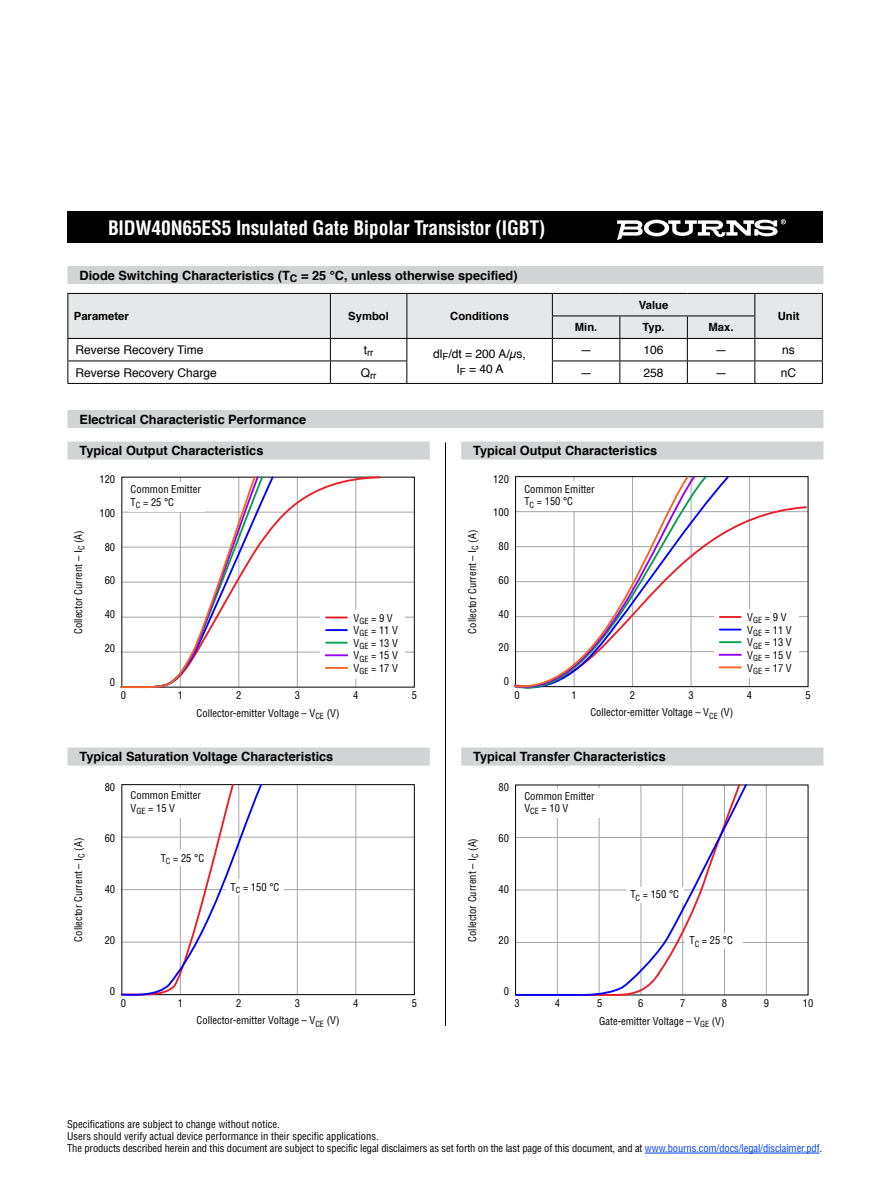
<style>
.page{position:relative;width:891px;height:1188px;background:#fff}
.page>*{position:absolute;margin:0;border:0;box-sizing:border-box;transform-origin:0 0}
.t1{font:700 condensed 19.5px "Helvetica";letter-spacing:-.01em;color:#fff}
.t2{font:700 12.75px "Helvetica";color:#000}
.t3{font:12px/14.4px "Helvetica";color:#000;text-align:center}
.t4{font:700 11.25px "Helvetica";color:#000}
.t5{font:condensed 10.5px/12.6px "Helvetica";color:#000}
.t6{font:9.75px "Helvetica";color:#000}
.s1{color:#0042f4}
</style>
<div class="page">
<div style="left:68px;top:212px;width:756px;height:31px;background:#000"></div>
<svg style="left:617px;top:219px;width:169px;height:21px"></svg>
<hr style="left:645px;top:1153px;width:174px;height:1px;background:#0042f4">
<div style="left:68px;top:266px;width:756px;height:18px;background:#d1d3d4"></div>
<svg style="left:68px;top:293px;width:755px;height:90px"></svg>
<hr style="left:68px;top:383px;width:262px;height:1px;background:#000">
<hr style="left:330px;top:383px;width:77px;height:1px;background:#000">
<hr style="left:407px;top:383px;width:145px;height:1px;background:#000">
<hr style="left:552px;top:383px;width:68px;height:1px;background:#000">
<hr style="left:620px;top:383px;width:67px;height:1px;background:#000">
<hr style="left:687px;top:383px;width:68px;height:1px;background:#000">
<hr style="left:755px;top:383px;width:68px;height:1px;background:#000">
<div style="left:68px;top:442px;width:362px;height:18px;background:#d1d3d4"></div>
<div style="left:461px;top:442px;width:363px;height:18px;background:#d1d3d4"></div>
<hr style="left:122px;top:512px;width:292px;height:1px;background:#a6a6a6">
<hr style="left:122px;top:547px;width:292px;height:1px;background:#a6a6a6">
<hr style="left:122px;top:582px;width:292px;height:1px;background:#a6a6a6">
<hr style="left:122px;top:617px;width:292px;height:1px;background:#a6a6a6">
<hr style="left:122px;top:652px;width:292px;height:1px;background:#a6a6a6">
<div style="left:321px;top:610px;width:84px;height:69px;background:#fff"></div>
<svg style="left:275px;top:476px;width:107px;height:212px"></svg>
<svg style="left:120px;top:476px;width:155px;height:212px"></svg>
<hr style="left:749px;top:477px;width:1px;height:210px;background:#a6a6a6">
<svg style="left:730px;top:505px;width:78px;height:183px"></svg>
<svg style="left:708px;top:476px;width:22px;height:212px"></svg>
<svg style="left:696px;top:476px;width:12px;height:212px"></svg>
<svg style="left:514px;top:476px;width:182px;height:213px"></svg>
<hr style="left:445px;top:442px;width:1px;height:584px;background:#000">
<div style="left:68px;top:748px;width:362px;height:18px;background:#d1d3d4"></div>
<hr style="left:297px;top:785px;width:1px;height:210px;background:#a6a6a6">
<hr style="left:356px;top:785px;width:1px;height:210px;background:#a6a6a6">
<hr style="left:122px;top:837px;width:292px;height:1px;background:#a6a6a6">
<hr style="left:122px;top:889px;width:292px;height:1px;background:#a6a6a6">
<hr style="left:122px;top:942px;width:292px;height:1px;background:#a6a6a6">
<div style="left:226px;top:879px;width:58px;height:16px;background:#fff"></div>
<svg style="left:120px;top:784px;width:143px;height:212px"></svg>
<div style="left:461px;top:748px;width:363px;height:18px;background:#d1d3d4"></div>
<hr style="left:766px;top:785px;width:1px;height:210px;background:#a6a6a6">
<hr style="left:516px;top:837px;width:292px;height:1px;background:#a6a6a6">
<hr style="left:516px;top:890px;width:292px;height:1px;background:#a6a6a6">
<hr style="left:516px;top:942px;width:292px;height:1px;background:#a6a6a6">
<svg style="left:515px;top:784px;width:234px;height:212px"></svg>
<div style="left:68px;top:410px;width:756px;height:18px;background:#d1d3d4"></div>
<h1 class="t1" style="left:108px;top:215px;width:439px">BIDW40N65ES5 Insulated Gate Bipolar Transistor (IGBT)</h1>
<p class="t2" style="left:80px;top:265px;width:440px">Diode Switching Characteristics (T<sub>C</sub> = 25 °C, unless otherwise specified)</p>
<p class="t4" style="left:74px;top:307px;width:57px">Parameter</p>
<p class="t4" style="left:348px;top:307px;width:42px">Symbol</p>
<p class="t4" style="left:450px;top:307px;width:60px">Conditions</p>
<p class="t4" style="left:639px;top:296px;width:31px">Value</p>
<p class="t4" style="left:575px;top:318px;width:24px">Min.</p>
<p class="t4" style="left:642px;top:318px;width:24px">Typ.</p>
<p class="t4" style="left:709px;top:318px;width:27px">Max.</p>
<p class="t4" style="left:778px;top:307px;width:23px">Unit</p>
<p class="t3" style="left:75px;top:343px;width:130px">Reverse Recovery Time</p>
<p class="t6" style="left:364px;top:345px;width:11px"><sup>t</sup>rr</p>
<p class="t3" style="left:433px;top:347px;width:94px">dl<sub>F</sub>/dt = 200 A/µs,<br>I<sub>F</sub> = 40 A</p>
<p class="t3" style="left:580px;top:343px;width:13px">—</p>
<p class="t3" style="left:644px;top:343px;width:22px">106</p>
<p class="t3" style="left:715px;top:343px;width:13px">—</p>
<p class="t3" style="left:782px;top:343px;width:14px">ns</p>
<p class="t3" style="left:75px;top:366px;width:143px">Reverse Recovery Charge</p>
<p class="t6" style="left:361px;top:368px;width:17px"><sup>Q</sup>rr</p>
<p class="t3" style="left:580px;top:366px;width:13px">—</p>
<p class="t3" style="left:644px;top:366px;width:22px">258</p>
<p class="t3" style="left:715px;top:366px;width:13px">—</p>
<p class="t3" style="left:781px;top:366px;width:17px">nC</p>
<p class="t2" style="left:80px;top:409px;width:228px">Electrical Characteristic Performance</p>
<p class="t2" style="left:80px;top:440px;width:185px">Typical Output Characteristics</p>
<p class="t2" style="left:473px;top:440px;width:185px">Typical Output Characteristics</p>
<p class="t5" style="left:99px;top:473px;width:17px">120</p>
<p class="t5" style="left:99px;top:507px;width:17px">100</p>
<p class="t5" style="left:105px;top:540px;width:12px">80</p>
<p class="t5" style="left:105px;top:574px;width:12px">60</p>
<p class="t5" style="left:105px;top:608px;width:12px">40</p>
<p class="t5" style="left:105px;top:642px;width:12px">20</p>
<p class="t5" style="left:110px;top:675px;width:7px">0</p>
<p class="t5" style="left:493px;top:472px;width:17px">120</p>
<p class="t5" style="left:493px;top:506px;width:17px">100</p>
<p class="t5" style="left:498px;top:540px;width:12px">80</p>
<p class="t5" style="left:498px;top:574px;width:12px">60</p>
<p class="t5" style="left:498px;top:607px;width:12px">40</p>
<p class="t5" style="left:498px;top:641px;width:12px">20</p>
<p class="t5" style="left:504px;top:675px;width:7px">0</p>
<p class="t5" style="left:524px;top:483px;width:72px">Common Emitter<br>T<sub>C</sub> = 150 °C</p>
<p class="t5" style="left:131px;top:483px;width:72px">Common Emitter<br>T<sub>C</sub> = 25 °C</p>
<p class="t5" style="left:466px;top:634px;width:105px;rotate:-90deg">Collector Current – I<sub>C</sub> (A)</p>
<p class="t5" style="left:72px;top:634px;width:105px;rotate:-90deg">Collector Current – I<sub>C</sub> (A)</p>
<p class="t5" style="left:354px;top:611px;width:46px">V<sub>GE</sub> = 9 V<br>V<sub>GE</sub> = 11 V<br>V<sub>GE</sub> = 13 V<br>V<sub>GE</sub> = 15 V<br>V<sub>GE</sub> = 17 V</p>
<p class="t5" style="left:747px;top:611px;width:46px">V<sub>GE</sub> = 9 V<br>V<sub>GE</sub> = 11 V<br>V<sub>GE</sub> = 13 V<br>V<sub>GE</sub> = 15 V<br>V<sub>GE</sub> = 17 V</p>
<p class="t5" style="left:121px;top:689px;width:7px">0</p>
<p class="t5" style="left:178px;top:689px;width:7px">1</p>
<p class="t5" style="left:236px;top:689px;width:7px">2</p>
<p class="t5" style="left:295px;top:689px;width:7px">3</p>
<p class="t5" style="left:353px;top:689px;width:7px">4</p>
<p class="t5" style="left:412px;top:689px;width:7px">5</p>
<p class="t5" style="left:514px;top:689px;width:7px">0</p>
<p class="t5" style="left:571px;top:689px;width:7px">1</p>
<p class="t5" style="left:630px;top:689px;width:7px">2</p>
<p class="t5" style="left:688px;top:689px;width:7px">3</p>
<p class="t5" style="left:747px;top:689px;width:7px">4</p>
<p class="t5" style="left:805px;top:689px;width:7px">5</p>
<p class="t5" style="left:197px;top:707px;width:144px">Collector-emitter Voltage – V<sub>CE</sub> (V)</p>
<p class="t5" style="left:590px;top:706px;width:144px">Collector-emitter Voltage – V<sub>CE</sub> (V)</p>
<p class="t2" style="left:80px;top:746px;width:255px">Typical Saturation Voltage Characteristics</p>
<p class="t5" style="left:105px;top:780px;width:12px">80</p>
<p class="t5" style="left:131px;top:789px;width:72px">Common Emitter<br>V<sub>GE</sub> = 15 V</p>
<p class="t2" style="left:473px;top:746px;width:194px">Typical Transfer Characteristics</p>
<p class="t5" style="left:498px;top:781px;width:12px">80</p>
<p class="t5" style="left:524px;top:789px;width:72px">Common Emitter<br>V<sub>CE</sub> = 10 V</p>
<p class="t5" style="left:72px;top:942px;width:105px;rotate:-90deg">Collector Current – I<sub>C</sub> (A)</p>
<p class="t5" style="left:105px;top:831px;width:12px">60</p>
<p class="t5" style="left:105px;top:882px;width:12px">40</p>
<p class="t5" style="left:105px;top:933px;width:12px">20</p>
<p class="t5" style="left:161px;top:851px;width:45px">T<sub>C</sub> = 25 °C</p>
<p class="t5" style="left:231px;top:880px;width:50px">T<sub>C</sub> = 150 °C</p>
<p class="t5" style="left:466px;top:942px;width:105px;rotate:-90deg">Collector Current – I<sub>C</sub> (A)</p>
<p class="t5" style="left:498px;top:832px;width:12px">60</p>
<p class="t5" style="left:498px;top:883px;width:12px">40</p>
<p class="t5" style="left:498px;top:934px;width:12px">20</p>
<p class="t5" style="left:630px;top:888px;width:50px">T<sub>C</sub> = 150 °C</p>
<p class="t5" style="left:689px;top:934px;width:45px">T<sub>C</sub> = 25 °C</p>
<p class="t5" style="left:110px;top:984px;width:7px">0</p>
<p class="t5" style="left:504px;top:985px;width:7px">0</p>
<p class="t5" style="left:121px;top:997px;width:7px">0</p>
<p class="t5" style="left:178px;top:997px;width:7px">1</p>
<p class="t5" style="left:236px;top:997px;width:7px">2</p>
<p class="t5" style="left:295px;top:997px;width:7px">3</p>
<p class="t5" style="left:353px;top:997px;width:7px">4</p>
<p class="t5" style="left:412px;top:997px;width:7px">5</p>
<p class="t5" style="left:514px;top:997px;width:7px">3</p>
<p class="t5" style="left:555px;top:997px;width:7px">4</p>
<p class="t5" style="left:597px;top:997px;width:7px">5</p>
<p class="t5" style="left:638px;top:997px;width:7px">6</p>
<p class="t5" style="left:680px;top:997px;width:7px">7</p>
<p class="t5" style="left:722px;top:997px;width:7px">8</p>
<p class="t5" style="left:764px;top:997px;width:7px">9</p>
<p class="t5" style="left:803px;top:997px;width:12px">10</p>
<p class="t5" style="left:197px;top:1014px;width:144px">Collector-emitter Voltage – V<sub>CE</sub> (V)</p>
<p class="t5" style="left:599px;top:1014px;width:127px">Gate-emitter Voltage – V<sub>GE</sub> (V)</p>
<p class="t5" style="left:67px;top:1118px;width:756px;line-height:12px">Specifications are subject to change without notice.<br>Users should verify actual device performance in their specific applications.<br>The products described herein and this document are subject to specific legal disclaimers as set forth on the last page of this document, and at <span class="s1">www.bourns.com/docs/legal/disclaimer.pdf</span>.</p>
</div>
